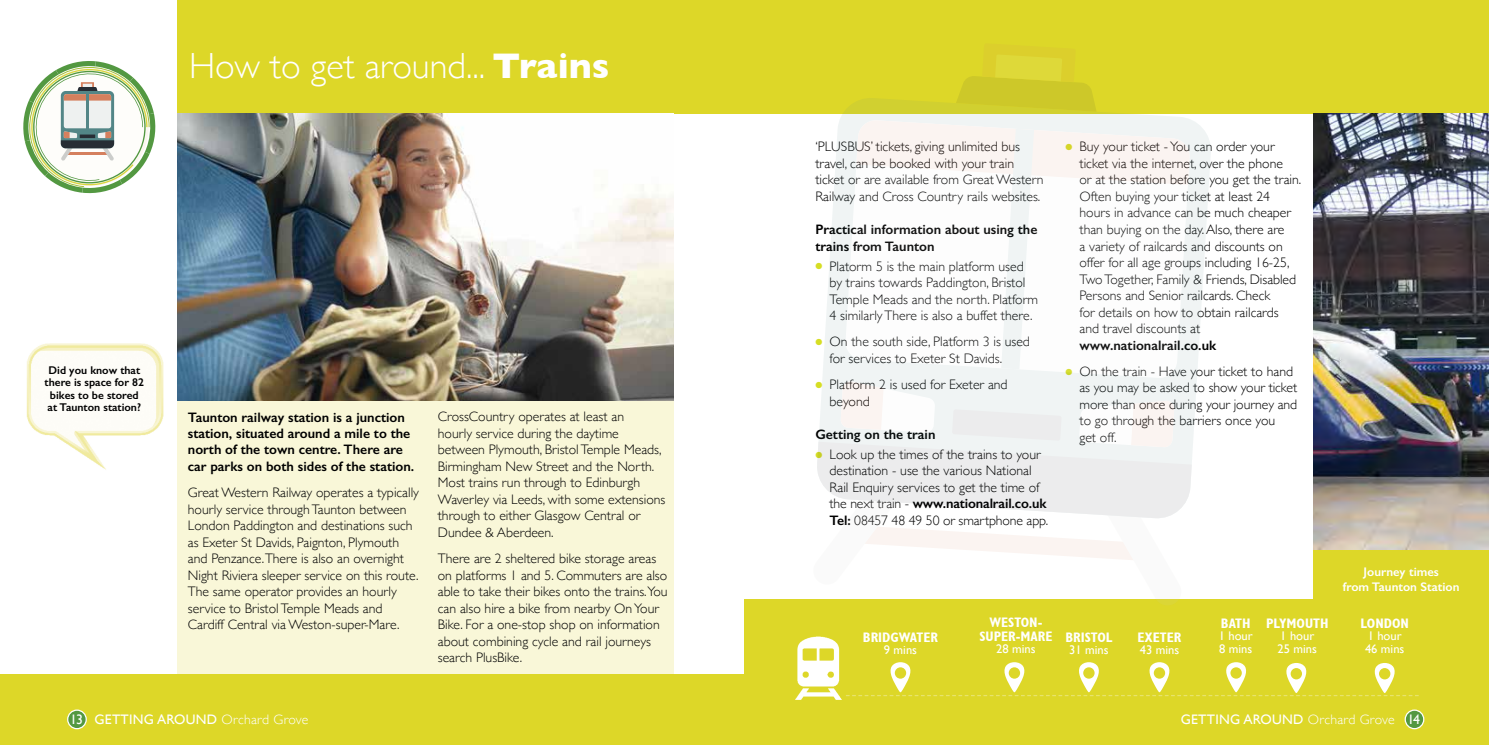
<style>
.page{position:relative;width:1489px;height:745px;background:#fff}
.page>*{position:absolute;margin:0;border:0;box-sizing:border-box;transform-origin:0 0}
.t1{font:300 36.25px "Gill Sans";color:#fff}
.t2{font:300 13.75px/16.5px "Gill Sans";color:#000}
.t3{font:600 13.75px/16.4px "Gill Sans";color:#000}
.t4{font:700 condensed 13.75px/13.8px "Gill Sans";color:#fff;text-align:center}
.t5{font:13.75px "Gill Sans";letter-spacing:.02em;color:#fff}
.t6{font:12.5px/12.5px "Gill Sans";color:#fff}
.t7{font:600 12.5px/15px "Gill Sans";color:#fff;text-align:center}
.t8{font:600 11.25px/12.5px "Gill Sans";color:#000;text-align:center}
.s1{font-weight:700}
.s2{font-weight:300}
.s3{color:#d6de24}
.s4{font-weight:600}
</style>
<div class="page">
<div style="left:177px;top:80px;width:496px;height:593px;background:#f9f7d8"></div>
<img style="left:26px;top:343px;width:138px;height:127px">
<div style="left:177px;top:0;width:567px;height:113px;background:#ddd728"></div>
<div style="left:744px;top:0;width:744px;height:113px;background:#ddd728"></div>
<div style="left:0;top:673px;width:744px;height:71px;background:#ddd728"></div>
<div style="left:744px;top:599px;width:744px;height:145px;background:#ddd728"></div>
<div style="left:1313px;top:549px;width:175px;height:142px;background:#ddd728"></div>
<div style="left:68px;top:709px;width:18px;height:19px;background:#539841;border-radius:50%"></div>
<div style="left:67px;top:709px;width:20px;height:19px;border:1px solid #fff;border-radius:50%"></div>
<svg style="left:23px;top:61px;width:133px;height:133px"></svg>
<hr style="left:86px;top:94px;width:3px;height:34px;background:#538687">
<img style="left:177px;top:113px;width:496px;height:287px">
<div style="left:1404px;top:709px;width:19px;height:19px;background:#539841;border-radius:50%"></div>
<div style="left:1404px;top:709px;width:20px;height:19px;border:1px solid #fff;border-radius:50%"></div>
<img style="left:1313px;top:113px;width:175px;height:436px">
<svg style="left:816px;top:98px;width:395px;height:374px;fill:#f0f4f4"></svg>
<svg style="left:845px;top:120px;width:345px;height:258px;fill:#f0f4f4"></svg>
<svg style="left:816px;top:380px;width:375px;height:225px"></svg>
<svg style="left:955px;top:55px;width:141px;height:57px"></svg>
<svg style="left:856px;top:120px;width:334px;height:249px"></svg>
<svg style="left:890px;top:662px;width:505px;height:31px"></svg>
<img style="left:795px;top:636px;width:55px;height:64px">
<h1 class="t1" style="left:189px;top:38px;width:422px">How to get around... <span class="s1">Trains</span></h1>
<p class="t8" style="left:45px;top:363px;width:101px">Did you know that there is space for 82 bikes to be stored at Taunton station?</p>
<p class="t3" style="left:188px;top:408px;width:228px">Taunton railway station is a junction station, situated around a mile to the north of the town centre. There are car parks on both sides of the station.</p>
<p class="t2" style="left:188px;top:483px;width:232px">Great Western Railway operates a typically hourly service through Taunton between London Paddington and destinations such as Exeter St Davids, Paignton, Plymouth and Penzance.There is also an overnight Night Riviera sleeper service on this route.<br>The same operator provides an hourly service to Bristol Temple Meads and Cardiff Central via Weston-super-Mare.</p>
<p class="t2" style="left:438px;top:407px;width:229px">CrossCountry operates at least an<br>hourly service during the daytime between Plymouth, Bristol Temple Meads, Birmingham New Street and the North.<br>Most trains run through to Edinburgh Waverley via Leeds, with some extensions through to either Glasgow Central or Dundee &amp; Aberdeen.</p>
<p class="t2" style="left:438px;top:549px;width:231px">There are 2 sheltered bike storage areas on platforms 1 and 5. Commuters are also able to take their bikes onto the trains.You can also hire a bike from nearby On Your Bike. For a one-stop shop on information about combining cycle and rail journeys search PlusBike.</p>
<p class="t5" style="left:70px;top:710px;width:240px">13 GETTING AROUND <span class="s2">Orchard Grove</span></p>
<p class="t2" style="left:815px;top:138px;width:229px">‘PLUSBUS’ tickets, giving unlimited bus travel, can be booked with your train ticket or are available from Great Western Railway and Cross Country rails websites.</p>
<p class="t3" style="left:815px;top:221px;width:223px">Practical information about using the trains from Taunton</p>
<p class="t2" style="left:829px;top:257px;width:210px;text-indent:-14px"><span class="s3">●</span> Platorm 5 is the main platform used by trains towards Paddington, Bristol Temple Meads and the north. Platform 4 similarly There is also a buffet there.</p>
<p class="t2" style="left:829px;top:333px;width:202px;text-indent:-14px"><span class="s3">●</span> On the south side, Platform 3 is used for services to Exeter St Davids.</p>
<p class="t2" style="left:829px;top:375px;width:179px;text-indent:-14px"><span class="s3">●</span> Platform 2 is used for Exeter and beyond</p>
<p class="t3" style="left:815px;top:425px;width:122px">Getting on the train</p>
<p class="t2" style="left:829px;top:445px;width:220px;text-indent:-14px"><span class="s3">●</span> Look up the times of the trains to your destination - use the various National Rail Enquiry services to get the time of the next train - <span class="s4">www.nationalrail.co.uk Tel:</span> 08457 48 49 50 or smartphone app.</p>
<p class="t2" style="left:1079px;top:138px;width:223px;text-indent:-14px"><span class="s3">●</span> Buy your ticket - You can order your ticket via the internet, over the phone<br>or at the station before you get the train.<br>Often buying your ticket at least 24 hours in advance can be much cheaper than buying on the day. Also, there are<br>a variety of railcards and discounts on offer for all age groups including 16-25, Two Together, Family &amp; Friends, Disabled Persons and Senior railcards. Check<br>for details on how to obtain railcards and travel discounts at</p>
<p class="t3" style="left:1079px;top:336px;width:138px">www.nationalrail.co.uk</p>
<p class="t2" style="left:1079px;top:362px;width:219px;text-indent:-14px"><span class="s3">●</span> On the train - Have your ticket to hand as you may be asked to show your ticket more than once during your journey and to go through the barriers once you<br>get off.</p>
<p class="t4" style="left:863px;top:629px;width:77px">BRIDGWATER</p>
<p class="t6" style="left:883px;top:643px;width:35px">9 mins</p>
<p class="t4" style="left:979px;top:615px;width:75px">WESTON-<br>SUPER-MARE</p>
<p class="t6" style="left:996px;top:642px;width:41px">28 mins</p>
<p class="t4" style="left:1065px;top:629px;width:48px">BRISTOL</p>
<p class="t6" style="left:1069px;top:643px;width:41px">31 mins</p>
<p class="t4" style="left:1137px;top:629px;width:45px">EXETER</p>
<p class="t6" style="left:1139px;top:643px;width:41px">43 mins</p>
<p class="t4" style="left:1220px;top:616px;width:31px">BATH</p>
<p class="t6" style="left:1218px;top:629px;width:36px">1 hour<br>8 mins</p>
<p class="t4" style="left:1265px;top:616px;width:64px">PLYMOUTH</p>
<p class="t6" style="left:1277px;top:629px;width:41px">1 hour<br>25 mins</p>
<p class="t7" style="left:1342px;top:564px;width:118px">Journey times<br>from Taunton Station</p>
<p class="t4" style="left:1360px;top:616px;width:50px">LONDON</p>
<p class="t6" style="left:1364px;top:629px;width:41px">1 hour<br>46 mins</p>
<p class="t5" style="left:1180px;top:710px;width:241px">GETTING AROUND <span class="s2">Orchard Grove</span> 14</p>
</div>
